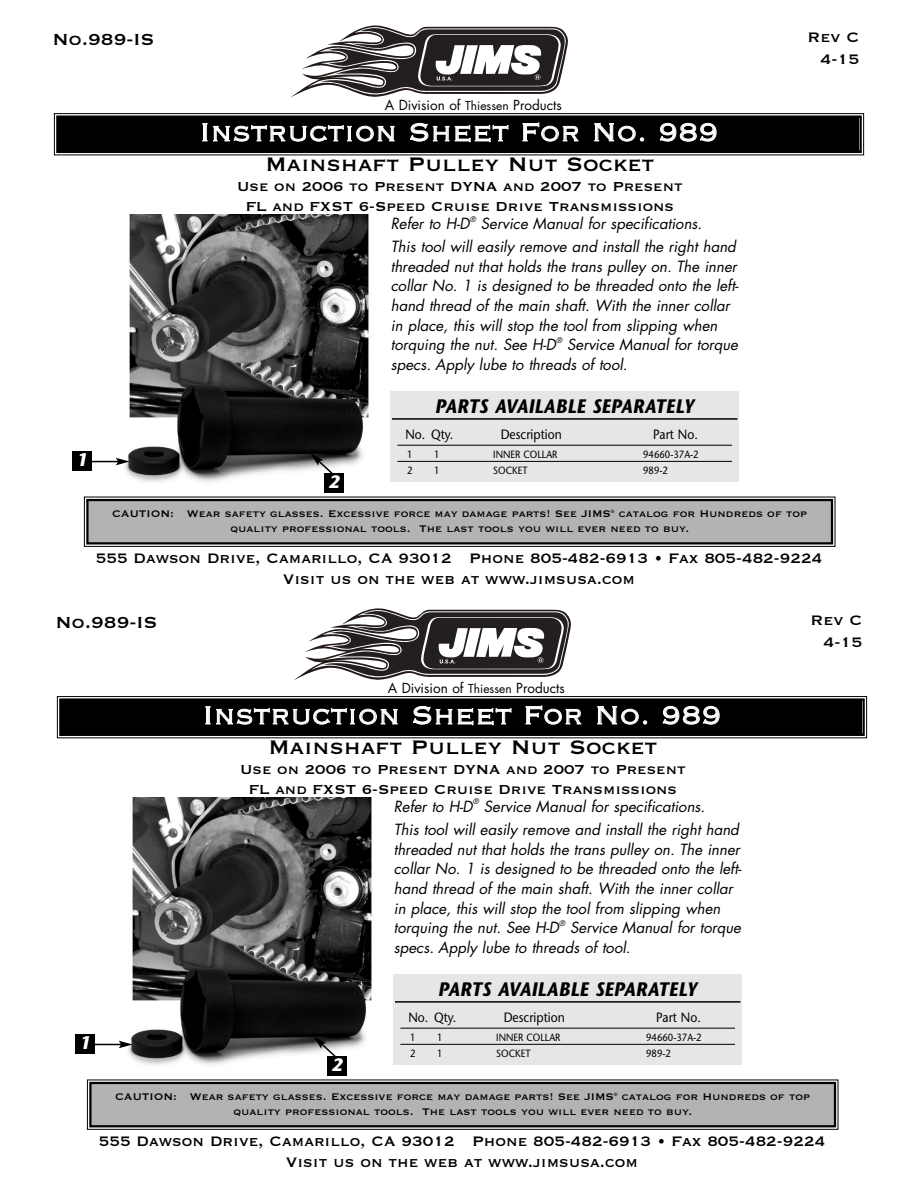
<style>
.page{position:relative;width:918px;height:1188px;background:#fff}
.page>*{position:absolute;margin:0;border:0;box-sizing:border-box;transform-origin:0 0}
.t1{font:33px "Copperplate Thirty Two BC";color:#fff}
.t2{font:25.65px "Copperplate Thirty One BC";color:#000}
.t3{font:21px "Copperplate Thirty One BC";color:#000}
.t4{font:italic 700 19.5px "Stone Sans";letter-spacing:.02em;color:#000;scale:.9 1}
.t5{font:18px/21.6px "Copperplate Thirty One BC";color:#000;text-align:right}
.t6{font:italic 700 18px "Stone Sans";color:#fff}
.t7{font:17.1px/20px "Copperplate Thirty One BC";color:#000;text-align:center}
.t8{font:italic 15px/19.6px "Futura";color:#000}
.t9{font:13.5px "Futura";color:#000}
.t10{font:13.5px "Stone Sans";color:#000;scale:.9 1}
.t11{font:12.6px/15px "Copperplate Thirty One BC";color:#000;text-align:center}
.t12{font:10.5px "Stone Sans";color:#000;scale:.9 1}
.t13{font:italic 7.5px "Futura";color:#000}
.s1{font-size:12px}
</style>
<div class="page">
<div style="left:58px;top:118px;width:802px;height:33px;background:#000"></div>
<div style="left:54px;top:113px;width:810px;height:42px;border:1px solid #000"></div>
<div style="left:56px;top:116px;width:806px;height:37px;border:2px solid #000"></div>
<div style="left:89px;top:501px;width:742px;height:41px;background:#b3b3b3"></div>
<div style="left:84px;top:497px;width:751px;height:50px;border:1px solid #000"></div>
<div style="left:86px;top:499px;width:747px;height:45px;border:2px solid #000"></div>
<svg style="left:291px;top:25px;width:277px;height:73px"></svg>
<img style="left:125px;top:215px;width:244px;height:275px">
<svg style="left:92px;top:458px;width:38px;height:7px"></svg>
<div style="left:73px;top:451px;width:19px;height:20px;background:#000"></div>
<div style="left:391px;top:392px;width:348px;height:90px;background:#e6e6e6"></div>
<hr style="left:392px;top:418px;width:345px;height:2px;background:#000">
<hr style="left:397px;top:445px;width:335px;height:1px;background:#000">
<hr style="left:397px;top:461px;width:335px;height:1px;background:#000">
<svg style="left:311px;top:453px;width:34px;height:33px"></svg>
<div style="left:325px;top:473px;width:19px;height:20px;background:#000"></div>
<div style="left:62px;top:701px;width:800px;height:33px;background:#000"></div>
<div style="left:57px;top:696px;width:810px;height:42px;border:1px solid #000"></div>
<div style="left:59px;top:698px;width:806px;height:38px;border:2px solid #000"></div>
<div style="left:92px;top:1084px;width:742px;height:41px;background:#b3b3b3"></div>
<div style="left:87px;top:1080px;width:751px;height:50px;border:1px solid #000"></div>
<div style="left:89px;top:1082px;width:747px;height:45px;border:2px solid #000"></div>
<svg style="left:294px;top:608px;width:277px;height:72px"></svg>
<img style="left:128px;top:798px;width:244px;height:275px">
<svg style="left:95px;top:1041px;width:38px;height:7px"></svg>
<div style="left:76px;top:1034px;width:19px;height:20px;background:#000"></div>
<div style="left:394px;top:974px;width:348px;height:91px;background:#e6e6e6"></div>
<hr style="left:395px;top:1001px;width:345px;height:2px;background:#000">
<hr style="left:400px;top:1028px;width:335px;height:1px;background:#000">
<hr style="left:400px;top:1044px;width:335px;height:1px;background:#000">
<svg style="left:314px;top:1036px;width:34px;height:33px"></svg>
<div style="left:328px;top:1056px;width:19px;height:20px;background:#000"></div>
<h3 class="t3" style="left:52px;top:26px;width:104px">No.989-IS</h3>
<p class="t6" style="left:76px;top:453px;width:13px">1</p>
<p class="t9" style="left:385px;top:99px;width:179px">A Division of <span class="s1">Thiessen</span> Products</p>
<h1 class="t1" style="left:199px;top:110px;width:521px">Instruction Sheet For No. 989</h1>
<h2 class="t2" style="left:266px;top:147px;width:390px">Mainshaft Pulley Nut Socket</h2>
<p class="t7" style="left:237px;top:175px;width:447px">Use on 2006 to Present DYNA and 2007 to Present<br>FL and FXST 6-Speed Cruise Drive Transmissions</p>
<p class="t6" style="left:329px;top:475px;width:13px">2</p>
<p class="t8" style="left:391px;top:215px;width:81px">Refer to H-D</p>
<p class="t13" style="left:470px;top:215px;width:7px">®</p>
<p class="t8" style="left:391px;top:213px;width:347px;line-height:23px;text-indent:90px">Service Manual for specifications.<br>This tool will easily remove and install the right hand</p>
<p class="t8" style="left:391px;top:258px;width:349px">threaded nut that holds the trans pulley on. The inner collar No. 1 is designed to be threaded onto the left&shy;hand thread of the main shaft. With the inner collar in place, this will stop the tool from slipping when torquing the nut. See H-D</p>
<p class="t13" style="left:556px;top:337px;width:7px">®</p>
<p class="t8" style="left:391px;top:336px;width:349px;text-indent:176px">Service Manual for torque specs. Apply lube to threads of tool.</p>
<h3 class="t4" style="left:435px;top:399px;width:290px">PARTS AVAILABLE SEPARATELY</h3>
<p class="t10" style="left:406px;top:429px;width:55px">No. Qty.</p>
<p class="t10" style="left:501px;top:429px;width:69px">Description</p>
<p class="t10" style="left:653px;top:429px;width:51px">Part No.</p>
<p class="t12" style="left:407px;top:450px;width:8px">1</p>
<p class="t12" style="left:434px;top:450px;width:8px">1</p>
<p class="t12" style="left:493px;top:450px;width:73px">INNER COLLAR</p>
<p class="t12" style="left:643px;top:450px;width:63px">94660-37A-2</p>
<p class="t12" style="left:407px;top:466px;width:8px">2</p>
<p class="t12" style="left:434px;top:466px;width:8px">1</p>
<p class="t12" style="left:493px;top:466px;width:40px">SOCKET</p>
<p class="t12" style="left:643px;top:466px;width:29px">989-2</p>
<p class="t5" style="left:807px;top:25px;width:54px">Rev C<br>4-15</p>
<p class="t11" style="left:112px;top:505px;width:697px">CAUTION: Wear safety glasses. Excessive force may damage parts! See JIMS<sup>®</sup> catalog for Hundreds of top quality professional tools. The last tools you will ever need to buy.</p>
<p class="t5" style="left:96px;top:546px;width:728px;text-align:center">555 Dawson Drive, Camarillo, CA 93012 Phone 805-482-6913 • Fax 805-482-9224<br>Visit us on the web at www.jimsusa.com</p>
<h3 class="t3" style="left:56px;top:609px;width:104px">No.989-IS</h3>
<p class="t6" style="left:79px;top:1036px;width:13px">1</p>
<p class="t9" style="left:388px;top:682px;width:179px">A Division of <span class="s1">Thiessen</span> Products</p>
<h1 class="t1" style="left:202px;top:693px;width:521px">Instruction Sheet For No. 989</h1>
<h2 class="t2" style="left:269px;top:730px;width:390px">Mainshaft Pulley Nut Socket</h2>
<p class="t7" style="left:240px;top:758px;width:447px">Use on 2006 to Present DYNA and 2007 to Present<br>FL and FXST 6-Speed Cruise Drive Transmissions</p>
<p class="t6" style="left:332px;top:1058px;width:13px">2</p>
<p class="t8" style="left:394px;top:798px;width:81px">Refer to H-D</p>
<p class="t13" style="left:473px;top:798px;width:7px">®</p>
<p class="t8" style="left:394px;top:796px;width:347px;line-height:23px;text-indent:90px">Service Manual for specifications.<br>This tool will easily remove and install the right hand</p>
<p class="t8" style="left:394px;top:841px;width:349px">threaded nut that holds the trans pulley on. The inner collar No. 1 is designed to be threaded onto the left&shy;hand thread of the main shaft. With the inner collar in place, this will stop the tool from slipping when torquing the nut. See H-D</p>
<p class="t13" style="left:559px;top:920px;width:7px">®</p>
<p class="t8" style="left:394px;top:919px;width:349px;text-indent:176px">Service Manual for torque specs. Apply lube to threads of tool.</p>
<h3 class="t4" style="left:438px;top:982px;width:290px">PARTS AVAILABLE SEPARATELY</h3>
<p class="t10" style="left:409px;top:1012px;width:55px">No. Qty.</p>
<p class="t10" style="left:504px;top:1012px;width:69px">Description</p>
<p class="t10" style="left:656px;top:1012px;width:51px">Part No.</p>
<p class="t12" style="left:410px;top:1033px;width:8px">1</p>
<p class="t12" style="left:437px;top:1033px;width:8px">1</p>
<p class="t12" style="left:496px;top:1033px;width:73px">INNER COLLAR</p>
<p class="t12" style="left:646px;top:1033px;width:63px">94660-37A-2</p>
<p class="t12" style="left:410px;top:1049px;width:8px">2</p>
<p class="t12" style="left:437px;top:1049px;width:8px">1</p>
<p class="t12" style="left:496px;top:1049px;width:40px">SOCKET</p>
<p class="t12" style="left:646px;top:1049px;width:29px">989-2</p>
<p class="t5" style="left:810px;top:608px;width:54px">Rev C<br>4-15</p>
<p class="t11" style="left:115px;top:1088px;width:697px">CAUTION: Wear safety glasses. Excessive force may damage parts! See JIMS<sup>®</sup> catalog for Hundreds of top quality professional tools. The last tools you will ever need to buy.</p>
<p class="t5" style="left:99px;top:1129px;width:728px;text-align:center">555 Dawson Drive, Camarillo, CA 93012 Phone 805-482-6913 • Fax 805-482-9224<br>Visit us on the web at www.jimsusa.com</p>
</div>
